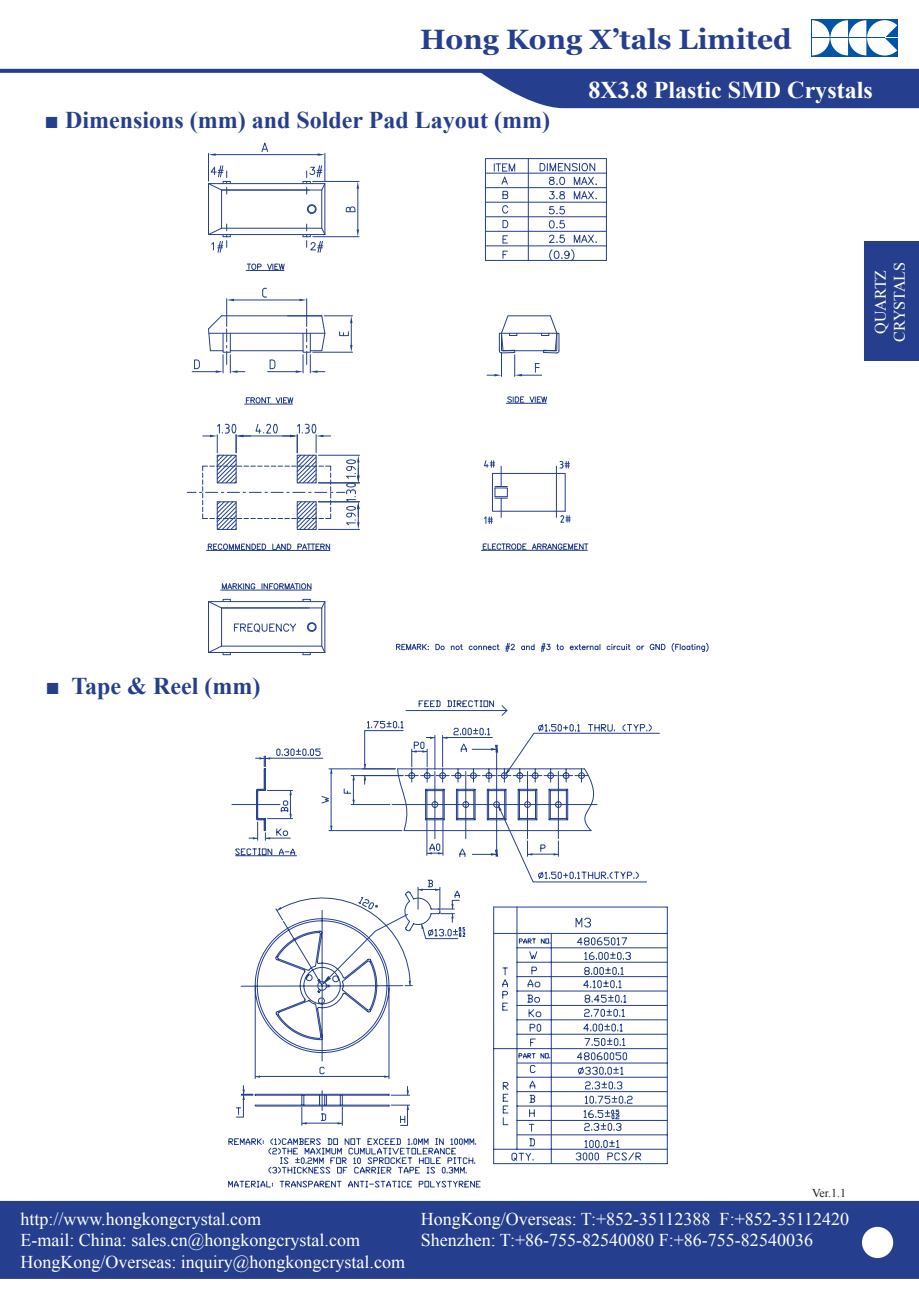
<style>
.page{position:relative;width:919px;height:1299px;background:#fff}
.page>*{position:absolute;margin:0;border:0;box-sizing:border-box;transform-origin:0 0}
.t1{font:700 28px "Georgia";color:#253f8e}
.t2{font:700 24px "Times New Roman";color:#253f8e}
.t3{font:700 24px "Times New Roman";color:#fff}
.t4{font:18px "Times New Roman";color:#fff}
.t5{font:16px "Times New Roman";color:#fff}
.t6{font:12px "Times New Roman";color:#231f20}
.s1{font-style:inherit}
</style>
<div class="page">
<svg style="left:0;top:69px;width:477px;height:4px;background:#2d4692"></svg>
<div style="left:0;top:1200px;width:918px;height:78px;background:#253f8e"></div>
<div style="left:862px;top:1227px;width:30px;height:29px;background:#fff;border-radius:50%"></div>
<div style="left:861px;top:1226px;width:32px;height:31px;border:2px solid #fff;border-radius:50%"></div>
<svg style="left:477px;top:68px;width:441px;height:41px;background:#3c539a"></svg>
<div style="left:811px;top:19px;width:86px;height:37px;background:#0154a6"></div>
<svg style="left:812px;top:20px;width:85px;height:36px"></svg>
<div style="left:864px;top:241px;width:54px;height:119px;background:#253f8e"></div>
<svg style="left:228px;top:804px;width:370px;height:384px"></svg>
<svg style="left:234px;top:700px;width:434px;height:464px"></svg>
<svg style="left:228px;top:846px;width:414px;height:318px"></svg>
<svg style="left:268px;top:704px;width:241px;height:472px"></svg>
<hr style="left:221px;top:315px;width:101px;height:1px;background:#253f8e">
<hr style="left:209px;top:333px;width:116px;height:1px;background:#253f8e">
<hr style="left:230px;top:350px;width:73px;height:1px;background:#253f8e">
<hr style="left:313px;top:181px;width:46px;height:1px;background:#253f8e">
<hr style="left:313px;top:236px;width:46px;height:1px;background:#253f8e">
<hr style="left:357px;top:189px;width:1px;height:40px;background:#253f8e">
<svg style="left:356px;top:182px;width:3px;height:7px"></svg>
<svg style="left:356px;top:229px;width:3px;height:8px"></svg>
<svg style="left:345px;top:206px;width:11px;height:6px"></svg>
<hr style="left:234px;top:299px;width:65px;height:1px;background:#253f8e">
<svg style="left:192px;top:299px;width:53px;height:74px"></svg>
<svg style="left:262px;top:287px;width:90px;height:86px"></svg>
<svg style="left:484px;top:460px;width:86px;height:64px"></svg>
<svg style="left:485px;top:158px;width:122px;height:104px"></svg>
<hr style="left:485px;top:260px;width:121px;height:1px;background:#253f8e">
<svg style="left:506px;top:396px;width:41px;height:8px"></svg>
<hr style="left:506px;top:403px;width:40px;height:1px;background:#253f8e">
<svg style="left:396px;top:643px;width:33px;height:8px"></svg>
<svg style="left:435px;top:642px;width:165px;height:10px"></svg>
<svg style="left:606px;top:643px;width:59px;height:8px"></svg>
<svg style="left:671px;top:642px;width:37px;height:10px"></svg>
<svg style="left:245px;top:397px;width:49px;height:8px"></svg>
<hr style="left:244px;top:403px;width:48px;height:1px;background:#253f8e">
<svg style="left:247px;top:263px;width:38px;height:8px"></svg>
<hr style="left:246px;top:270px;width:38px;height:1px;background:#253f8e">
<svg style="left:207px;top:543px;width:59px;height:7px"></svg>
<svg style="left:272px;top:543px;width:19px;height:7px"></svg>
<svg style="left:297px;top:543px;width:33px;height:7px"></svg>
<hr style="left:206px;top:550px;width:124px;height:1px;background:#253f8e">
<svg style="left:482px;top:543px;width:106px;height:8px"></svg>
<hr style="left:481px;top:550px;width:106px;height:1px;background:#253f8e">
<svg style="left:187px;top:423px;width:172px;height:107px"></svg>
<svg style="left:208px;top:598px;width:118px;height:57px"></svg>
<svg style="left:221px;top:583px;width:91px;height:8px"></svg>
<hr style="left:220px;top:589px;width:91px;height:1px;background:#253f8e">
<svg style="left:208px;top:142px;width:118px;height:111px"></svg>
<svg style="left:487px;top:315px;width:73px;height:61px"></svg>
<p class="t1" style="left:420px;top:21px;width:373px">Hong Kong X’tals Limited</p>
<p class="t2" style="left:45px;top:103px;width:507px">■ Dimensions (mm) and Solder Pad Layout (mm)</p>
<p class="t3" style="left:588px;top:73px;width:285px">8X3.8 Plastic SMD Crystals</p>
<p class="t5" style="left:869px;top:334px;width:65px;rotate:-90deg">QUARTZ</p>
<p class="t5" style="left:888px;top:342px;width:81px;rotate:-90deg">CRYSTALS</p>
<p class="t2" style="left:45px;top:669px;width:217px">■ Tape &amp; Reel (mm)</p>
<p class="t6" style="left:812px;top:1184px;width:35px">Ver.1.<span class="s1">1</span></p>
<p class="t4" style="left:20px;top:1206px;width:242px">http://www.hongkongcrystal.com</p>
<p class="t4" style="left:20px;top:1227px;width:341px">E-mail: China: sales.cn@hongkongcrystal.com</p>
<p class="t4" style="left:20px;top:1249px;width:386px">HongKong/Overseas: inquiry@hongkongcrystal.com</p>
<p class="t4" style="left:420px;top:1206px;width:430px">HongKong/Overseas: T:+852-35112388 F:+852-35112420</p>
<p class="t4" style="left:420px;top:1227px;width:394px">Shenzhen: T:+86-755-82540080 F:+86-755-82540036</p>
</div>
